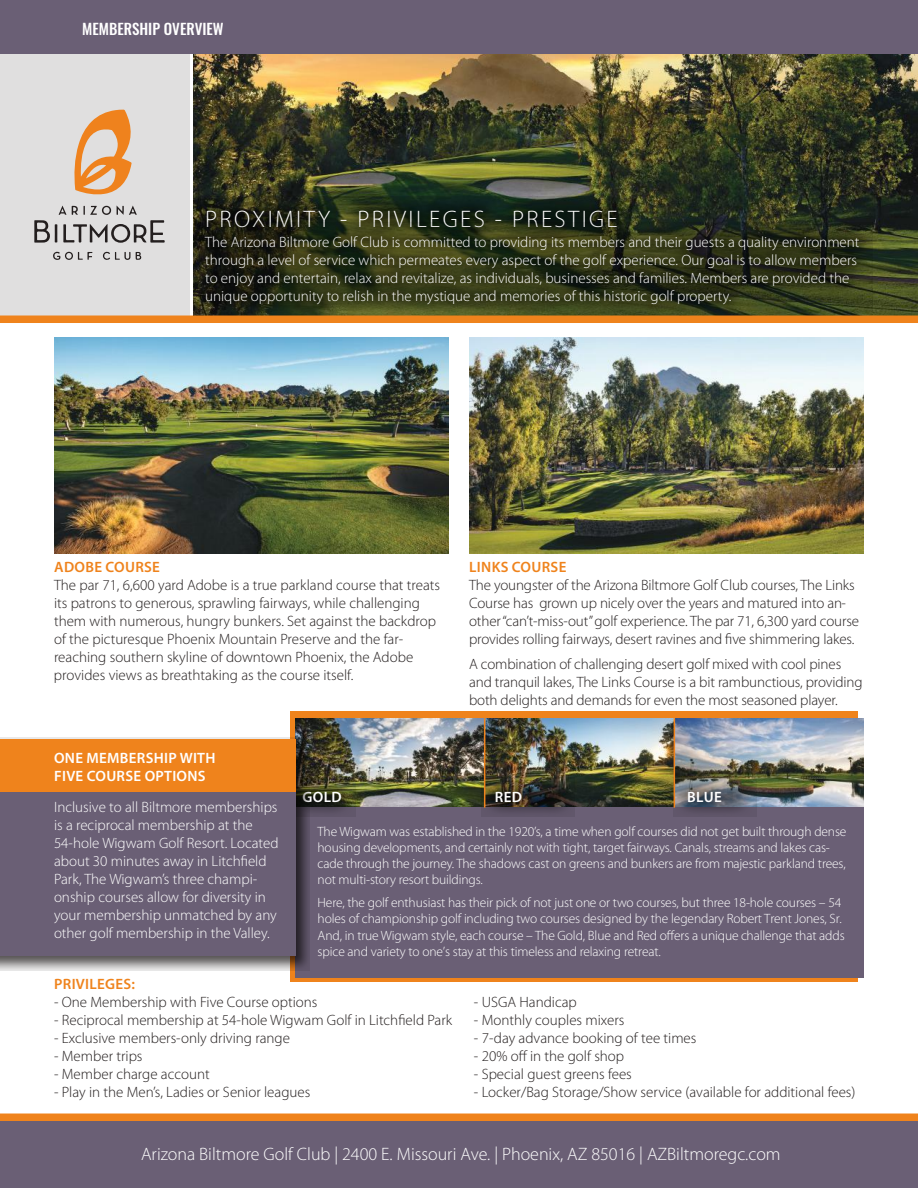
<style>
.page{position:relative;width:918px;height:1188px;background:#fff}
.page>*{position:absolute;margin:0;border:0;box-sizing:border-box;transform-origin:0 0}
.t1{font:300 24px "Myriad Pro";letter-spacing:.1em;color:#fff}
.t2{font:300 18px "Myriad Pro";color:#fff}
.t3{font:300 15px/18px "Myriad Pro";color:#241f1f}
.t4{font:300 15px/18px "Myriad Pro";color:#fff}
.t5{font:600 15px/18px "Myriad Pro";letter-spacing:.02em;color:#fff}
.t6{font:600 15px "Myriad Pro";letter-spacing:.02em;color:#ef831c}
.t7{font:500 15px "Oswald";color:#fff}
.t8{font:300 13.5px/16.2px "Myriad Pro";letter-spacing:-.01em;color:#fff}
</style>
<div class="page">
<div style="left:290px;top:712px;width:568px;height:270px;background:#ef831c"></div>
<img style="left:469px;top:338px;width:395px;height:215px">
<img style="left:163px;top:53px;width:755px;height:263px">
<div style="left:0;top:54px;width:192px;height:264px;background:#e0dfdf"></div>
<svg style="left:74px;top:110px;width:58px;height:85px"></svg>
<svg style="left:53px;top:251px;width:39px;height:9px"></svg>
<svg style="left:103px;top:252px;width:38px;height:8px"></svg>
<svg style="left:34px;top:205px;width:131px;height:38px"></svg>
<svg style="left:193px;top:196px;width:438px;height:26px;background:#1d2717"></svg>
<svg style="left:193px;top:222px;width:680px;height:94px;background:#2d3116"></svg>
<img style="left:295px;top:718px;width:569px;height:90px">
<div style="left:295px;top:808px;width:569px;height:170px;background:#6a5f75"></div>
<svg style="left:310px;top:777px;width:46px;height:40px;background:#444431"></svg>
<img style="left:481px;top:777px;width:94px;height:40px">
<svg style="left:675px;top:777px;width:82px;height:40px;background:#616367"></svg>
<hr style="left:484px;top:718px;width:1px;height:90px;background:#ef831c">
<hr style="left:674px;top:718px;width:1px;height:90px;background:#ef831c">
<svg style="left:0;top:738px;width:310px;height:233px;background:#7a7678"></svg>
<div style="left:0;top:739px;width:295px;height:217px;background:#6a5f75"></div>
<div style="left:0;top:739px;width:295px;height:53px;background:#ef831c"></div>
<div style="left:0;top:1118px;width:918px;height:70px;background:#6a5f75"></div>
<div style="left:0;top:1114px;width:918px;height:7px;background:#ef831c"></div>
<hr style="left:190px;top:44px;width:3px;height:287px;background:#fff">
<div style="left:0;top:0;width:918px;height:53px;background:#6a5f75"></div>
<div style="left:0;top:316px;width:918px;height:7px;background:#ef831c"></div>
<img style="left:54px;top:338px;width:395px;height:216px">
<p class="t7" style="left:82px;top:19px;width:143px">MEMBERSHIP OVERVIEW</p>
<h1 class="t1" style="left:205px;top:205px;width:414px">PROXIMITY - PRIVILEGES - PRESTIGE</h1>
<p class="t4" style="left:205px;top:233px;width:656px">The Arizona Biltmore Golf Club is committed to providing its members and their guests a quality environment through a level of service which permeates every aspect of the golf experience. Our goal is to allow members to enjoy and entertain, relax and revitalize, as individuals, businesses and families. Members are provided the unique opportunity to relish in the mystique and memories of this historic golf property.</p>
<p class="t6" style="left:54px;top:558px;width:107px">ADOBE COURSE</p>
<p class="t3" style="left:54px;top:576px;width:388px">The par 71, 6,600 yard Adobe is a true parkland course that treats its patrons to generous, sprawling fairways, while challenging them with numerous, hungry bunkers. Set against the backdrop of the picturesque Phoenix Mountain Preserve and the far&shy;reaching southern skyline of downtown Phoenix, the Adobe provides views as breathtaking as the course itself.</p>
<p class="t6" style="left:469px;top:557px;width:99px">LINKS COURSE</p>
<p class="t3" style="left:469px;top:576px;width:392px">The youngster of the Arizona Biltmore Golf Club courses, The Links Course has grown up nicely over the years and matured into an&shy;other“can’t-miss-out”golf experience. The par 71, 6,300 yard course provides rolling fairways, desert ravines and five shimmering lakes.</p>
<p class="t3" style="left:469px;top:655px;width:395px">A combination of challenging desert golf mixed with cool pines and tranquil lakes, The Links Course is a bit rambunctious, providing both delights and demands for even the most seasoned player.</p>
<p class="t5" style="left:54px;top:748px;width:163px">ONE MEMBERSHIP WITH<br>FIVE COURSE OPTIONS</p>
<p class="t4" style="left:54px;top:798px;width:226px">Inclusive to all Biltmore memberships is a reciprocal membership at the 54-hole Wigwam Golf Resort. Located about 30 minutes away in Litchfield Park, The Wigwam’s three champi&shy;onship courses allow for diversity in your membership unmatched by any other golf membership in the Valley.</p>
<p class="t5" style="left:303px;top:788px;width:41px">GOLD</p>
<p class="t5" style="left:495px;top:787px;width:29px">RED</p>
<p class="t5" style="left:687px;top:787px;width:36px">BLUE</p>
<p class="t8" style="left:318px;top:823px;width:531px">The Wigwam was established in the 1920’s, a time when golf courses did not get built through dense housing developments, and certainly not with tight, target fairways. Canals, streams and lakes cas&shy;cade through the journey. The shadows cast on greens and bunkers are from majestic parkland trees, not multi-story resort buildings.</p>
<p class="t8" style="left:318px;top:895px;width:529px">Here, the golf enthusiast has their pick of not just one or two courses, but three 18-hole courses – 54 holes of championship golf including two courses designed by the legendary Robert Trent Jones, Sr.<br>And, in true Wigwam style, each course – The Gold, Blue and Red offers a unique challenge that adds spice and variety to one’s stay at this timeless and relaxing retreat.</p>
<p class="t6" style="left:54px;top:974px;width:82px">PRIVILEGES:</p>
<p class="t3" style="left:54px;top:993px;width:265px">- One Membership with Five Course options</p>
<p class="t3" style="left:54px;top:1011px;width:400px">- Reciprocal membership at 54-hole Wigwam Golf in Litchfield Park</p>
<p class="t3" style="left:54px;top:1029px;width:238px">- Exclusive members-only driving range</p>
<p class="t3" style="left:54px;top:1047px;width:90px">- Member trips</p>
<p class="t3" style="left:54px;top:1065px;width:157px">- Member charge account</p>
<p class="t3" style="left:54px;top:1083px;width:258px">- Play in the Men’s, Ladies or Senior leagues</p>
<p class="t3" style="left:474px;top:993px;width:104px">- USGA Handicap</p>
<p class="t3" style="left:474px;top:1011px;width:152px">- Monthly couples mixers</p>
<p class="t3" style="left:474px;top:1029px;width:224px">- 7-day advance booking of tee times</p>
<p class="t3" style="left:474px;top:1047px;width:152px">- 20% off in the golf shop</p>
<p class="t3" style="left:474px;top:1065px;width:159px">- Special guest greens fees</p>
<p class="t3" style="left:474px;top:1083px;width:383px">- Locker/Bag Storage/Show service (available for additional fees)</p>
<p class="t2" style="left:141px;top:1144px;width:641px">Arizona Biltmore Golf Club | 2400 E. Missouri Ave. | Phoenix, AZ 85016 | AZBiltmoregc.com</p>
</div>
